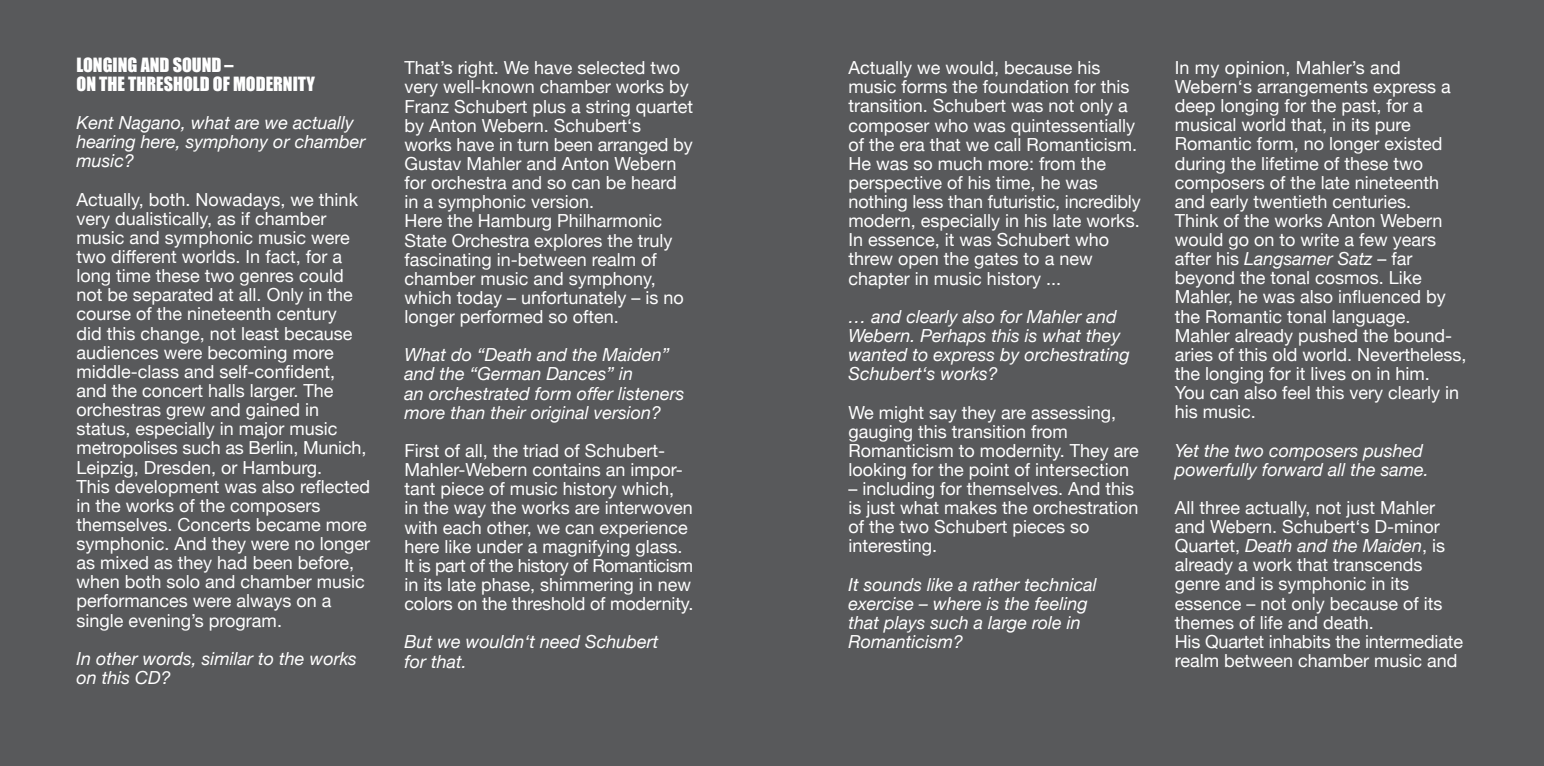
<style>
.page{position:relative;width:1544px;height:766px;background:#fff}
.page>*{position:absolute;margin:0;border:0;box-sizing:border-box;transform-origin:0 0}
.t1{font:18px/19.1px "Helvetica Neue";color:#fff}
.t2{font:italic 18px/19.1px "Helvetica Neue";color:#fff}
.t3{font:18px/19.1px "Impact";color:#fff}
.s1{font-style:italic}
</style>
<div class="page">
<div style="left:0;top:0;width:1543px;height:765px;background:#58595b"></div>
<p class="t3" style="left:77px;top:55px;width:240px">LONGING AND SOUND –<br>ON THE THRESHOLD OF MODERNITY</p>
<p class="t2" style="left:77px;top:114px;width:290px">Kent Nagano, what are we actually hearing here, symphony or chamber music?</p>
<p class="t1" style="left:77px;top:191px;width:295px">Actually, both. Nowadays, we think very dualistically, as if chamber music and symphonic music were two different worlds. In fact, for a long time these two genres could not be separated at all. Only in the course of the nineteenth century<br>did this change, not least because audiences were becoming more middle-class and self-confident,<br>and the concert halls larger. The orchestras grew and gained in status, especially in major music metropolises such as Berlin, Munich,<br>Leipzig, Dresden, or Hamburg.<br>This development was also reflected in the works of the composers themselves. Concerts became more symphonic. And they were no longer as mixed as they had been before, when both solo and chamber music performances were always on a single evening’s program.</p>
<p class="t2" style="left:77px;top:649px;width:282px">In other words, similar to the works on this CD?</p>
<p class="t1" style="left:404px;top:59px;width:290px">That’s right. We have selected two very well-known chamber works by<br>Franz Schubert plus a string quartet by Anton Webern. Schubert‘s works have in turn been arranged by<br>Gustav Mahler and Anton Webern for orchestra and so can be heard in a symphonic version.<br>Here the Hamburg Philharmonic<br>State Orchestra explores the truly fascinating in-between realm of chamber music and symphony, which today – unfortunately – is no longer performed so often.</p>
<p class="t2" style="left:404px;top:346px;width:282px">What do “Death and the Maiden” and the “German Dances” in<br>an orchestrated form offer listeners more than their original version?</p>
<p class="t1" style="left:404px;top:442px;width:290px">First of all, the triad of Schubert-Mahler-Webern contains an impor&shy;tant piece of music history which,<br>in the way the works are interwoven with each other, we can experience here like under a magnifying glass.<br>It is part of the history of Romanticism in its late phase, shimmering in new colors on the threshold of modernity.</p>
<p class="t2" style="left:404px;top:633px;width:256px">But we wouldn‘t need Schubert for that.</p>
<p class="t1" style="left:848px;top:59px;width:294px">Actually we would, because his music forms the foundation for this transition. Schubert was not only a composer who was quintessentially of the era that we call Romanticism.<br>He was so much more: from the perspective of his time, he was nothing less than futuristic, incredibly modern, especially in his late works.<br>In essence, it was Schubert who threw open the gates to a new chapter in music history ...</p>
<p class="t2" style="left:848px;top:308px;width:283px">… and clearly also for Mahler and<br>Webern. Perhaps this is what they wanted to express by orchestrating<br>Schubert‘s works?</p>
<p class="t1" style="left:848px;top:403px;width:292px">We might say they are assessing, gauging this transition from Romanticism to modernity. They are looking for the point of intersection</p>
<p class="t1" style="left:848px;top:480px;width:291px">– including for themselves. And this is just what makes the orchestration of the two Schubert pieces so interesting.</p>
<p class="t2" style="left:848px;top:575px;width:250px">It sounds like a rather technical exercise – where is the feeling that plays such a large role in<br>Romanticism?</p>
<p class="t1" style="left:1174px;top:59px;width:293px">In my opinion, Mahler’s and<br>Webern‘s arrangements express a deep longing for the past, for a musical world that, in its pure<br>Romantic form, no longer existed during the lifetime of these two composers of the late nineteenth and early twentieth centuries.<br>Think of the works Anton Webern would go on to write a few years after his <span class="s1">Langsamer Satz</span> – far beyond the tonal cosmos. Like<br>Mahler, he was also influenced by the Romantic tonal language.<br>Mahler already pushed the bound&shy;aries of this old world. Nevertheless, the longing for it lives on in him.<br>You can also feel this very clearly in his music.</p>
<p class="t2" style="left:1174px;top:441px;width:256px">Yet the two composers pushed powerfully forward all the same.</p>
<p class="t1" style="left:1174px;top:499px;width:290px">All three actually, not just Mahler and Webern. Schubert‘s D-minor<br>Quartet, <span class="s1">Death and the Maiden</span>, is already a work that transcends genre and is symphonic in its essence – not only because of its themes of life and death.<br>His Quartet inhabits the intermediate realm between chamber music and</p>
</div>
